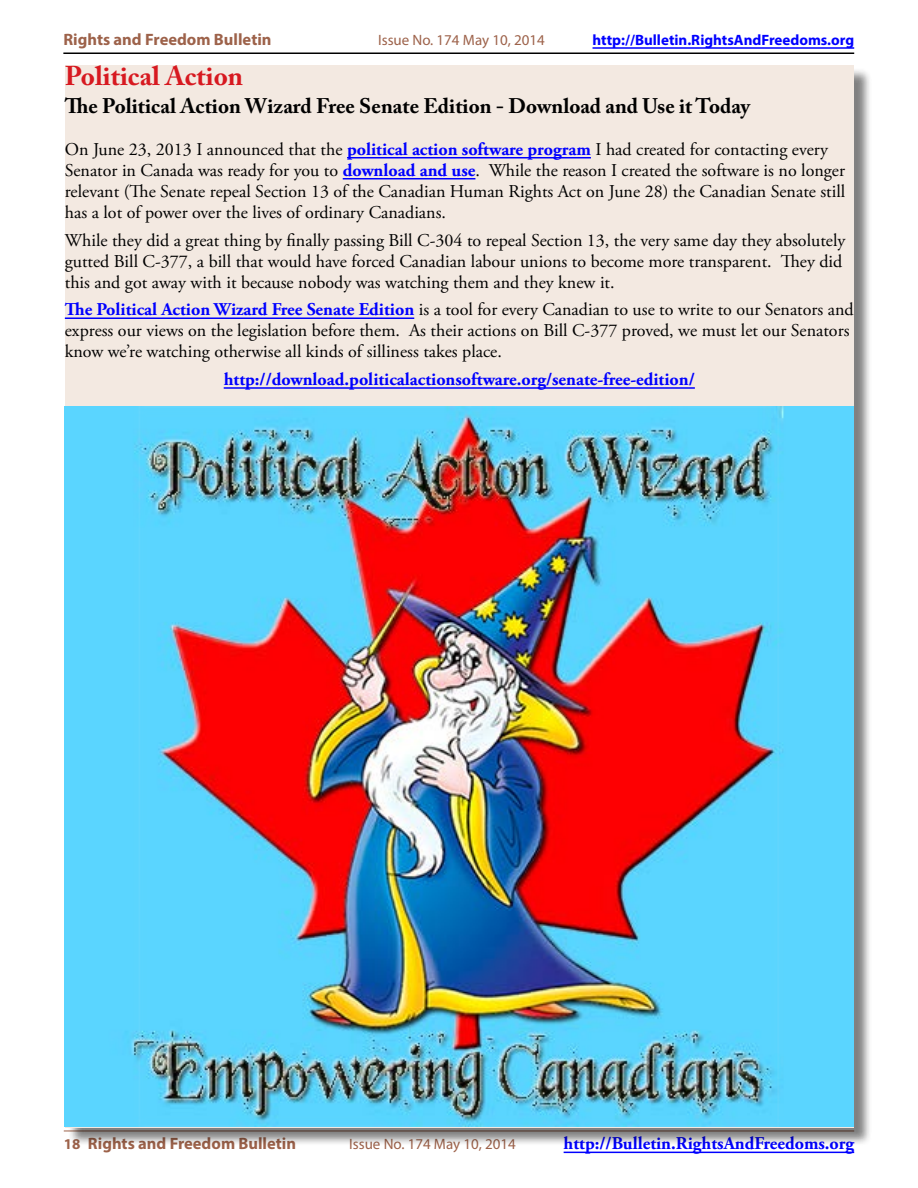
<style>
.page{position:relative;width:918px;height:1188px;background:#fff}
.page>*{position:absolute;margin:0;border:0;box-sizing:border-box;transform-origin:0 0}
.t1{font:700 27px "Adobe Caslon Pro";color:#d71920}
.t2{font:700 21px "Adobe Caslon Pro";color:#000}
.t3{font:18px/21px "Adobe Garamond Pro";color:#000}
.t4{font:700 18px "Adobe Garamond Pro";color:#00f}
.t5{font:700 16.5px "Myriad Pro";color:#9d624a}
.t6{font:15px "Myriad Pro";color:#9d624a}
.t7{font:700 15px "Myriad Pro";color:#00f}
.s1{font-weight:700;color:#00f}
.s2{font-size:15px}
</style>
<div class="page">
<hr style="left:63px;top:52px;width:791px;height:2px;background:#000">
<hr style="left:593px;top:47px;width:261px;height:2px;background:#00f">
<hr style="left:64px;top:1131px;width:790px;height:1px;background:#9d624a">
<hr style="left:564px;top:1152px;width:290px;height:1px;background:#00f">
<div style="left:67px;top:67px;width:805px;height:1079px;background:#000;opacity:.5"></div>
<div style="left:65px;top:65px;width:789px;height:1063px;background:#f3e9e1"></div>
<hr style="left:347px;top:157px;width:244px;height:1px;background:#00f">
<hr style="left:343px;top:178px;width:132px;height:1px;background:#00f">
<hr style="left:65px;top:317px;width:349px;height:2px;background:#00f">
<hr style="left:224px;top:387px;width:471px;height:2px;background:#00f">
<img style="left:65px;top:406px;width:789px;height:720px">
<p class="t5" style="left:63px;top:29px;width:210px">Rights and Freedom Bulletin</p>
<p class="t6" style="left:378px;top:31px;width:168px">Issue No. 174 May 10, 2014</p>
<p class="t7" style="left:593px;top:30px;width:263px">http://Bulletin.RightsAndFreedoms.org</p>
<h1 class="t1" style="left:65px;top:60px;width:180px">Political Action</h1>
<p class="t2" style="left:65px;top:94px;width:687px">The Political Action Wizard Free Senate Edition - Download and Use it Today</p>
<p class="t3" style="left:65px;top:139px;width:782px">On June 23, 2013 I announced that the <span class="s1">political action software program</span> I had created for contacting every Senator in Canada was ready for you to <span class="s1">download and use</span>. While the reason I created the software is no longer relevant (The Senate repeal Section 13 of the Canadian Human Rights Act on June 28) the Canadian Senate still has a lot of power over the lives of ordinary Canadians.</p>
<p class="t3" style="left:65px;top:230px;width:782px">While they did a great thing by finally passing Bill C-304 to repeal Section 13, the very same day they absolutely gutted Bill C-377, a bill that would have forced Canadian labour unions to become more transparent. They did this and got away with it because nobody was watching them and they knew it.</p>
<p class="t3" style="left:65px;top:300px;width:790px"><span class="s1">The Political Action Wizard Free Senate Edition</span> is a tool for every Canadian to use to write to our Senators and express our views on the legislation before them. As their actions on Bill C-377 proved, we must let our Senators know we’re watching otherwise all kinds of silliness takes place.</p>
<p class="t4" style="left:224px;top:369px;width:473px">http://download.politicalactionsoftware.org/senate-free-edition/</p>
<p class="t5" style="left:64px;top:1133px;width:234px"><span class="s2">18</span> Rights and Freedom Bulletin</p>
<p class="t6" style="left:349px;top:1135px;width:168px">Issue No. 174 May 10, 2014</p>
<p class="t4" style="left:564px;top:1133px;width:292px">http://Bulletin.RightsAndFreedoms.org</p>
</div>
